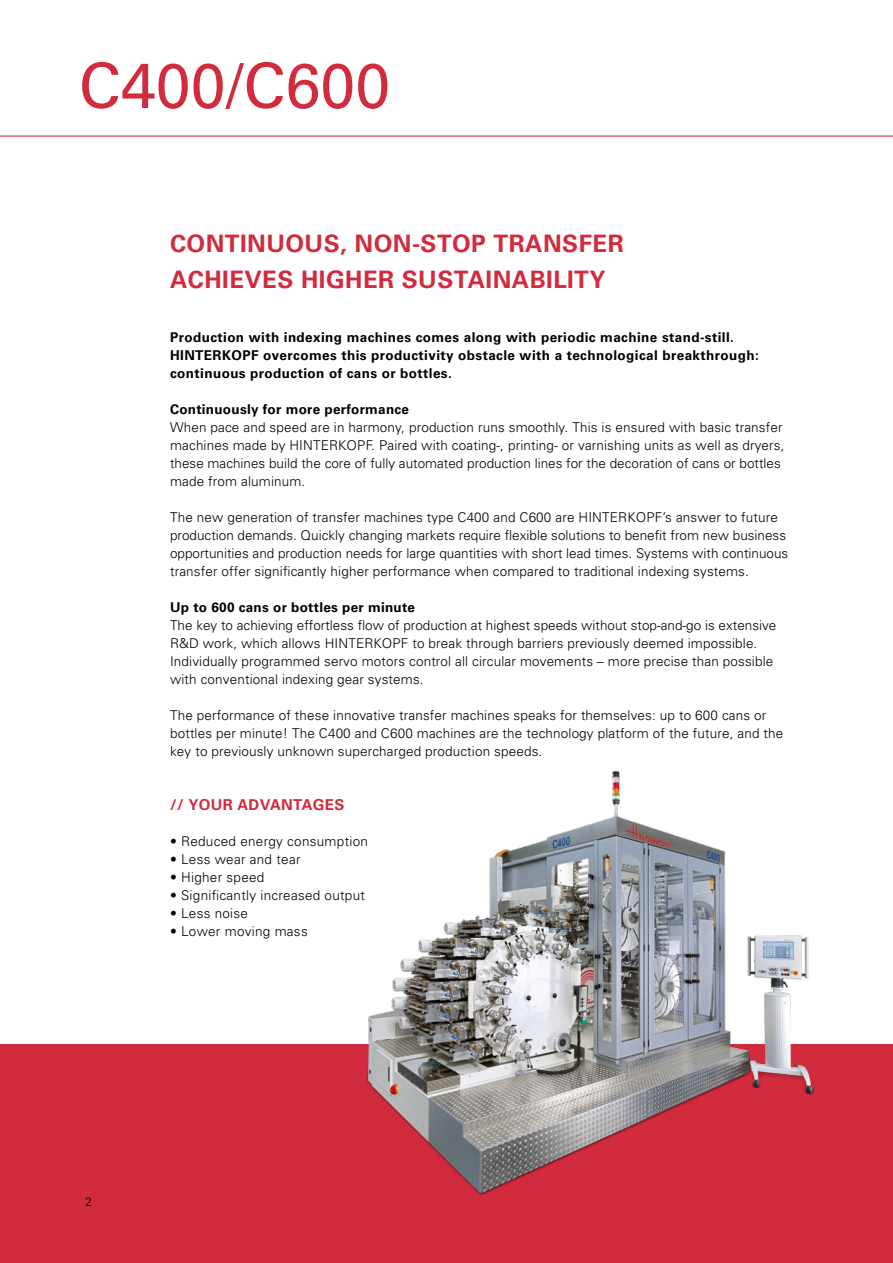
<style>
.page{position:relative;width:893px;height:1263px;background:#fff}
.page>*{position:absolute;margin:0;border:0;box-sizing:border-box;transform-origin:0 0}
.t1{font:63px "Univers";color:#d22b3d}
.t2{font:700 24px/36px "Univers";letter-spacing:.02em;color:#d22b3d}
.t3{font:700 15px "Univers";letter-spacing:.02em;color:#d22b3d}
.t4{font:300 13.5px/18px "Univers";letter-spacing:.01em;color:#000}
.t5{font:700 13.5px/18px "Univers";letter-spacing:.03em;color:#000}
.t6{font:300 12px "Univers";color:#000}
</style>
<div class="page">
<div style="left:0;top:1044px;width:893px;height:219px;background:#d22b3d"></div>
<hr style="left:0;top:136px;width:893px;height:1px;background:#d22b3d">
<img style="left:367px;top:771px;width:447px;height:424px">
<h1 class="t1" style="left:79px;top:48px;width:313px">C400/C600</h1>
<h2 class="t2" style="left:170px;top:226px;width:455px">CONTINUOUS, NON-STOP TRANSFER<br>ACHIEVES HIGHER SUSTAINABILITY</h2>
<p class="t5" style="left:170px;top:328px;width:590px">Production with indexing machines comes along with periodic machine stand-still.<br>HINTERKOPF overcomes this productivity obstacle with a technological breakthrough: continuous production of cans or bottles.</p>
<p class="t5" style="left:170px;top:400px;width:240px">Continuously for more performance</p>
<p class="t4" style="left:170px;top:418px;width:616px">When pace and speed are in harmony, production runs smoothly. This is ensured with basic transfer machines made by HINTERKOPF. Paired with coating-, printing- or varnishing units as well as dryers, these machines build the core of fully automated production lines for the decoration of cans or bottles made from aluminum.</p>
<p class="t4" style="left:170px;top:508px;width:620px">The new generation of transfer machines type C400 and C600 are HINTERKOPF’s answer to future production demands. Quickly changing markets require flexible solutions to benefit from new business opportunities and production needs for large quantities with short lead times. Systems with continuous transfer offer significantly higher performance when compared to traditional indexing systems.</p>
<p class="t5" style="left:170px;top:598px;width:247px">Up to 600 cans or bottles per minute</p>
<p class="t4" style="left:170px;top:616px;width:608px">The key to achieving effortless flow of production at highest speeds without stop-and-go is extensive R&amp;D work, which allows HINTERKOPF to break through barriers previously deemed impossible.<br>Individually programmed servo motors control all circular movements – more precise than possible with conventional indexing gear systems.</p>
<p class="t4" style="left:170px;top:706px;width:615px">The performance of these innovative transfer machines speaks for themselves: up to 600 cans or bottles per minute! The C400 and C600 machines are the technology platform of the future, and the key to previously unknown supercharged production speeds.</p>
<p class="t3" style="left:170px;top:796px;width:176px">// YOUR ADVANTAGES</p>
<p class="t4" style="left:170px;top:832px;width:199px">• Reduced energy consumption</p>
<p class="t4" style="left:170px;top:850px;width:132px">• Less wear and tear</p>
<p class="t4" style="left:170px;top:868px;width:96px">• Higher speed</p>
<p class="t4" style="left:170px;top:886px;width:196px">• Significantly increased output</p>
<p class="t4" style="left:170px;top:904px;width:80px">• Less noise</p>
<p class="t4" style="left:170px;top:922px;width:139px">• Lower moving mass</p>
<p class="t6" style="left:85px;top:1195px;width:8px">2</p>
</div>
